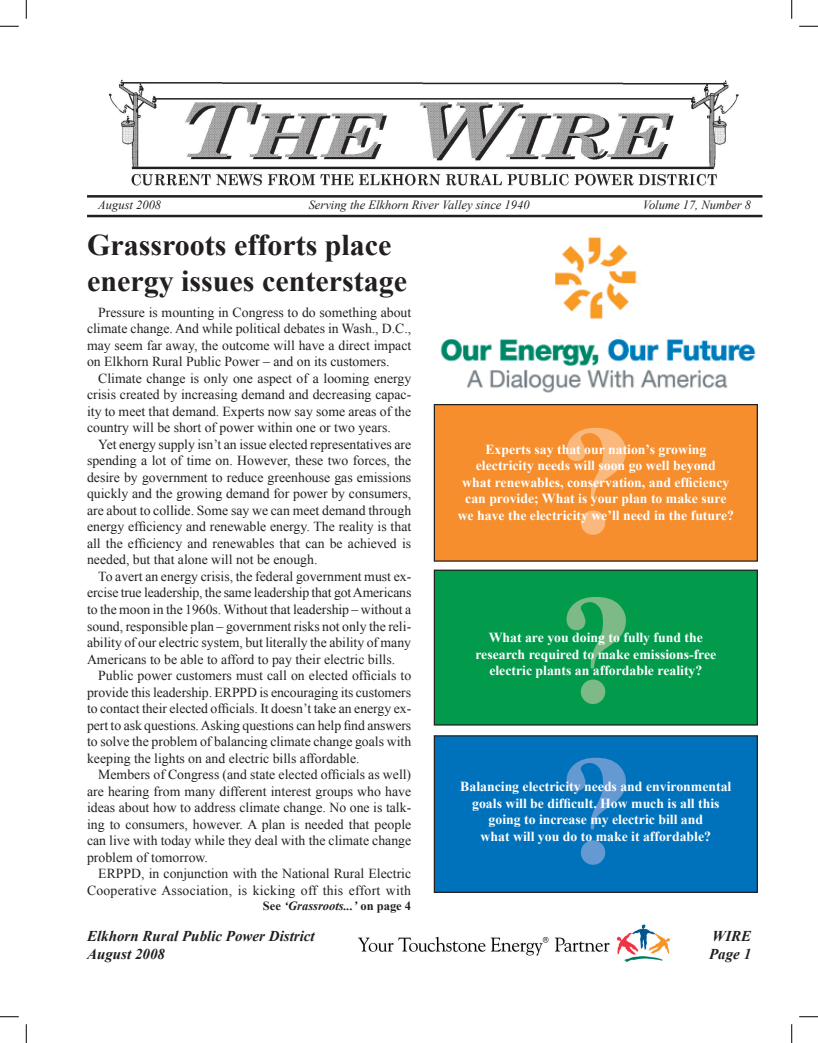
<style>
.page{position:relative;width:818px;height:1043px;background:#fff}
.page>*{position:absolute;margin:0;border:0;box-sizing:border-box;transform-origin:0 0}
.t1{font:700 155px "Times New Roman";color:#fbb87c}
.t2{font:700 155px "Times New Roman";color:#7eb988}
.t3{font:700 155px "Times New Roman";color:#6599d1}
.t4{font:700 30px/36px "Times New Roman";color:#231f20}
.t5{font:italic 700 15px "Times New Roman";color:#231f20}
.t6{font:13.75px/16.5px "Times New Roman";color:#231f20;text-align:justify}
.t7{font:700 13.75px/16.5px "Times New Roman";color:#fff;text-align:center}
.t8{font:italic 12.5px "Times New Roman";color:#231f20}
.t9{font:italic 700 12.5px "Times New Roman";color:#231f20}
.s1{font-style:normal}
</style>
<div class="page">
<img style="left:358px;top:924px;width:312px;height:38px">
<div style="left:415px;top:957px;width:196px;height:17px;background:#fff"></div>
<hr style="left:87px;top:195px;width:675px;height:3px;background:#231f20">
<hr style="left:87px;top:215px;width:675px;height:2px;background:#231f20">
<img style="left:109px;top:79px;width:630px;height:107px">
<img style="left:440px;top:237px;width:316px;height:156px">
<div style="left:434px;top:570px;width:323px;height:155px;background:#029b4c"></div>
<div style="left:434px;top:569px;width:324px;height:156px;border:1px solid #231f20"></div>
<div style="left:434px;top:404px;width:323px;height:157px;background:#f68e2e"></div>
<div style="left:434px;top:404px;width:324px;height:157px;border:1px solid #231f20"></div>
<div style="left:434px;top:735px;width:323px;height:157px;background:#0072bc"></div>
<div style="left:434px;top:735px;width:324px;height:158px;border:1px solid #231f20"></div>
<svg style="left:0;top:25px;width:19px;height:2px"></svg>
<svg style="left:799px;top:25px;width:19px;height:2px"></svg>
<svg style="left:0;top:1016px;width:19px;height:1px"></svg>
<svg style="left:799px;top:1016px;width:19px;height:1px"></svg>
<svg style="left:25px;top:0;width:2px;height:19px"></svg>
<svg style="left:25px;top:1024px;width:2px;height:18px"></svg>
<svg style="left:791px;top:0;width:1px;height:19px"></svg>
<svg style="left:791px;top:1024px;width:1px;height:18px"></svg>
<p class="t8" style="left:98px;top:197px;width:64px">August 2008</p>
<p class="t8" style="left:308px;top:197px;width:222px">Serving the Elkhorn River Valley since 1940</p>
<p class="t8" style="left:642px;top:197px;width:110px">Volume 17, Number 8</p>
<h2 class="t4" style="left:87px;top:226px;width:321px">Grassroots efforts place energy issues centerstage</h2>
<p class="t6" style="left:87px;top:304px;width:326px;text-indent:11px">Pressure is mounting in Congress to do something about climate change. And while political debates in Wash., D.C., may seem far away, the outcome will have a direct impact on Elkhorn Rural Public Power – and on its customers.</p>
<p class="t6" style="left:87px;top:370px;width:326px;text-indent:11px">Climate change is only one aspect of a looming energy crisis created by increasing demand and decreasing capac&shy;ity to meet that demand. Experts now say some areas of the country will be short of power within one or two years.</p>
<p class="t6" style="left:87px;top:436px;width:326px;text-indent:11px">Yet energy supply isn’t an issue elected representatives are spending a lot of time on. However, these two forces, the desire by government to reduce greenhouse gas emissions quickly and the growing demand for power by consumers, are about to collide. Some say we can meet demand through energy efficiency and renewable energy. The reality is that all the efficiency and renewables that can be achieved is needed, but that alone will not be enough.</p>
<p class="t6" style="left:87px;top:568px;width:326px;text-indent:11px">To avert an energy crisis, the federal government must ex&shy;ercise true leadership, the same leadership that got Americans to the moon in the 1960s. Without that leadership – without a sound, responsible plan – government risks not only the reli&shy;ability of our electric system, but literally the ability of many Americans to be able to afford to pay their electric bills.</p>
<p class="t6" style="left:87px;top:667px;width:326px;text-indent:11px">Public power customers must call on elected officials to provide this leadership. ERPPD is encouraging its customers to contact their elected officials. It doesn’t take an energy ex&shy;pert to ask questions. Asking questions can help find answers to solve the problem of balancing climate change goals with keeping the lights on and electric bills affordable.</p>
<p class="t6" style="left:87px;top:766px;width:326px;text-indent:11px">Members of Congress (and state elected officials as well) are hearing from many different interest groups who have ideas about how to address climate change. No one is talk&shy;ing to consumers, however. A plan is needed that people can live with today while they deal with the climate change problem of tomorrow.</p>
<p class="t6" style="left:87px;top:865px;width:326px;text-align:right">ERPPD, in conjunction with the National Rural Electric<br>Cooperative Association, is kicking off this effort with</p>
<p class="t9" style="left:263px;top:896px;width:150px"><span class="s1">See</span> ‘Grassroots...’ <span class="s1">on page 4</span></p>
<h1 class="t1" style="left:557px;top:374px;width:79px">?</h1>
<p class="t7" style="left:457px;top:440px;width:278px">Experts say that our nation’s growing electricity needs will soon go well beyond<br>what renewables, conservation, and efficiency can provide; What is your plan to make sure we have the electricity we’ll need in the future?</p>
<h1 class="t2" style="left:557px;top:543px;width:79px">?</h1>
<p class="t7" style="left:475px;top:629px;width:242px">What are you doing to fully fund the research required to make emissions-free electric plants an affordable reality?</p>
<h1 class="t3" style="left:557px;top:703px;width:79px">?</h1>
<p class="t7" style="left:460px;top:778px;width:272px">Balancing electricity needs and environmental goals will be difficult. How much is all this going to increase my electric bill and<br>what will you do to make it affordable?</p>
<p class="t5" style="left:87px;top:925px;width:229px">Elkhorn Rural Public Power District</p>
<p class="t5" style="left:712px;top:925px;width:41px">WIRE</p>
<p class="t5" style="left:87px;top:943px;width:79px">August 2008</p>
<p class="t5" style="left:709px;top:943px;width:44px">Page 1</p>
</div>
